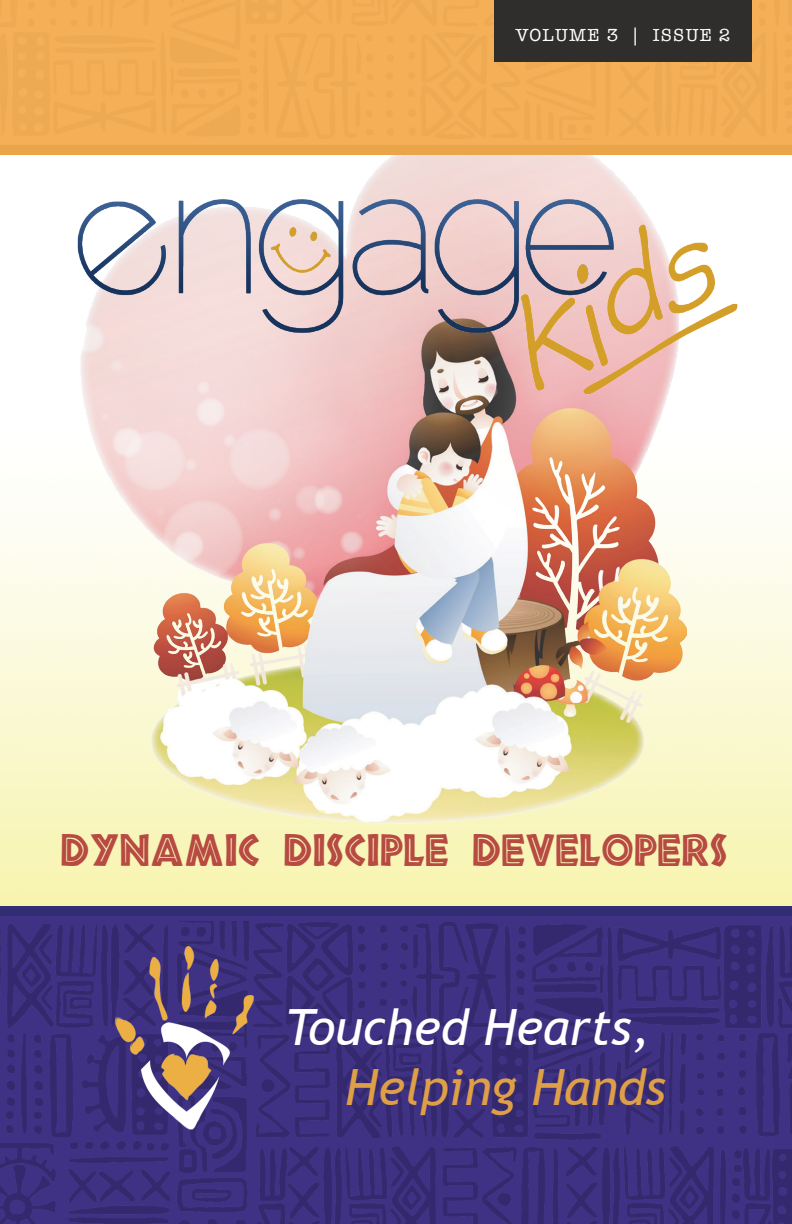
<style>
.page{position:relative;width:792px;height:1224px;background:#fff}
.page>*{position:absolute;margin:0;border:0;box-sizing:border-box;transform-origin:0 0}
.t1{font:italic 50px "Trebuchet MS";color:#fff}
.t2{font:italic 50px "Trebuchet MS";color:#de9f47}
.t3{font:41.8px "African";color:#b74a42;scale:.91 1}
.t4{font:18px "American Typewriter";letter-spacing:.07em;color:#fff}
</style>
<div class="page">
<img style="left:75px;top:155px;width:612px;height:668px">
<img style="left:0;top:922px;width:792px;height:302px">
<img style="left:75px;top:199px;width:663px;height:200px">
<div style="left:0;top:0;width:792px;height:150px;background:#f5af56"></div>
<div style="left:494px;top:0;width:258px;height:62px;background:#2f2e2d"></div>
<img style="left:115px;top:947px;width:138px;height:197px">
<div style="left:0;top:906px;width:792px;height:10px;background:#312c73"></div>
<div style="left:0;top:145px;width:792px;height:10px;background:#eaa54b"></div>
<p class="t4" style="left:516px;top:21px;width:216px">VOLUME 3 | ISSUE 2</p>
<p class="t3" style="left:60px;top:833px;width:735px">DYNAMIC DISCIPLE DEVELOPERS</p>
<p class="t1" style="left:285px;top:997px;width:366px">Touched Hearts,</p>
<p class="t2" style="left:345px;top:1057px;width:322px">Helping Hands</p>
</div>
